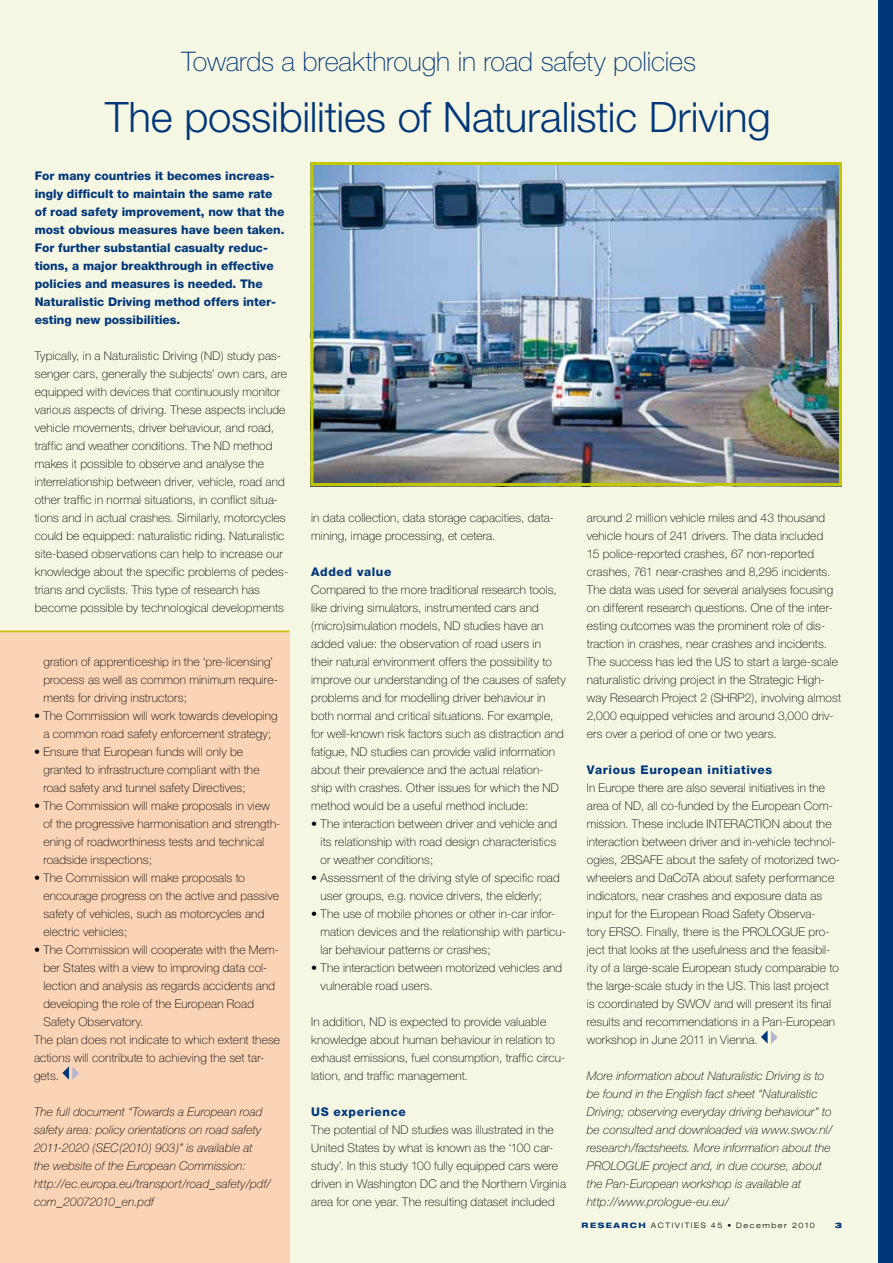
<style>
.page{position:relative;width:893px;height:1263px;background:#fff}
.page>*{position:absolute;margin:0;border:0;box-sizing:border-box;transform-origin:0 0}
.t1{font:300 42px "Helvetica Neue CE";letter-spacing:-.005em;color:#00377a}
.t2{font:100 27px "Helvetica Neue CE";letter-spacing:-.005em;color:#00377a}
.t3{font:100 12px/18px "Helvetica Neue CE";letter-spacing:.01em;color:#000}
.t4{font:italic 100 12px/18px "Helvetica Neue CE";letter-spacing:.01em;color:#000}
.t5{font:800 12px/18px "Helvetica Neue CE";color:#00377a}
.t6{font:800 12px "Helvetica Neue CE";letter-spacing:.05em;color:#00377a}
.t7{font:300 expanded 7.5px "Helvetica Neue";letter-spacing:.2em;color:#000}
.t8{font:900 expanded 7.5px "Helvetica Neue";color:#00377a}
.s1{font-weight:800;color:#00377a}
</style>
<div class="page">
<div style="left:0;top:0;width:891px;height:1263px;background:#f6f7e3"></div>
<div style="left:0;top:630px;width:289px;height:633px;background:#fbd3b5"></div>
<div style="left:878px;top:0;width:15px;height:1263px;background:#00377a"></div>
<hr style="left:0;top:631px;width:289px;height:1px;background:#c1c800">
<svg style="left:761px;top:1030px;width:17px;height:14px"></svg>
<img style="left:314px;top:166px;width:524px;height:316px">
<div style="left:310px;top:162px;width:532px;height:324px;border:3px solid #c1c800"></div>
<svg style="left:62px;top:1066px;width:17px;height:14px"></svg>
<h2 class="t2" style="left:181px;top:46px;width:516px">Towards a breakthrough in road safety policies</h2>
<h1 class="t1" style="left:105px;top:92px;width:667px">The possibilities of Naturalistic Driving</h1>
<p class="t5" style="left:35px;top:167px;width:251px">For many countries it becomes increas&shy;ingly difficult to maintain the same rate of road safety improvement, now that the most obvious measures have been taken.<br>For further substantial casualty reduc&shy;tions, a major breakthrough in effective policies and measures is needed. The Naturalistic Driving method offers inter&shy;esting new possibilities.</p>
<p class="t3" style="left:35px;top:347px;width:255px">Typically, in a Naturalistic Driving (ND) study pas&shy;senger cars, generally the subjects’ own cars, are equipped with devices that continuously monitor various aspects of driving. These aspects include vehicle movements, driver behaviour, and road, traffic and weather conditions. The ND method makes it possible to observe and analyse the interrelationship between driver, vehicle, road and other traffic in normal situations, in conflict situa&shy;tions and in actual crashes. Similarly, motorcycles could be equipped: naturalistic riding. Naturalistic site-based observations can help to increase our knowledge about the specific problems of pedes&shy;trians and cyclists. This type of research has become possible by technological developments</p>
<p class="t3" style="left:311px;top:509px;width:244px">in data collection, data storage capacities, data&shy;mining, image processing, et cetera.</p>
<p class="t6" style="left:311px;top:564px;width:82px">Added value</p>
<p class="t3" style="left:311px;top:581px;width:256px">Compared to the more traditional research tools, like driving simulators, instrumented cars and (micro)simulation models, ND studies have an added value: the observation of road users in<br>their natural environment offers the possibility to improve our understanding of the causes of safety problems and for modelling driver behaviour in both normal and critical situations. For example, for well-known risk factors such as distraction and fatigue, ND studies can provide valid information about their prevalence and the actual relation&shy;ship with crashes. Other issues for which the ND method would be a useful method include:</p>
<p class="t3" style="left:320px;top:815px;width:238px;text-align:justify;text-indent:-9px">• The interaction between driver and vehicle and its relationship with road design characteristics or weather conditions;</p>
<p class="t3" style="left:320px;top:869px;width:241px;text-indent:-9px">• Assessment of the driving style of specific road user groups, e.g. novice drivers, the elderly;</p>
<p class="t3" style="left:320px;top:905px;width:247px;text-indent:-9px">• The use of mobile phones or other in-car infor&shy;mation devices and the relationship with particu&shy;lar behaviour patterns or crashes;</p>
<p class="t3" style="left:320px;top:959px;width:243px;text-indent:-9px">• The interaction between motorized vehicles and vulnerable road users.</p>
<p class="t3" style="left:311px;top:1013px;width:256px">In addition, ND is expected to provide valuable knowledge about human behaviour in relation to exhaust emissions, fuel consumption, traffic circu&shy;lation, and traffic management.</p>
<p class="t6" style="left:311px;top:1104px;width:96px">US experience</p>
<p class="t3" style="left:311px;top:1121px;width:256px">The potential of ND studies was illustrated in the United States by what is known as the ‘100 car&shy;study’. In this study 100 fully equipped cars were driven in Washington DC and the Northern Virginia area for one year. The resulting dataset included</p>
<p class="t3" style="left:587px;top:509px;width:256px">around 2 million vehicle miles and 43 thousand vehicle hours of 241 drivers. The data included<br>15 police-reported crashes, 67 non-reported crashes, 761 near-crashes and 8,295 incidents.<br>The data was used for several analyses focusing on different research questions. One of the inter&shy;esting outcomes was the prominent role of dis&shy;traction in crashes, near crashes and incidents.<br>The success has led the US to start a large-scale naturalistic driving project in the Strategic High&shy;way Research Project 2 (SHRP2), involving almost 2,000 equipped vehicles and around 3,000 driv&shy;ers over a period of one or two years.</p>
<p class="t6" style="left:587px;top:762px;width:187px">Various European initiatives</p>
<p class="t3" style="left:587px;top:779px;width:255px">In Europe there are also several initiatives in the area of ND, all co-funded by the European Com&shy;mission. These include INTERACTION about the interaction between driver and in-vehicle technol&shy;ogies, 2BSAFE about the safety of motorized two&shy;wheelers and DaCoTA about safety performance indicators, near crashes and exposure data as input for the European Road Safety Observa-<br>tory ERSO. Finally, there is the PROLOGUE pro&shy;ject that looks at the usefulness and the feasibil&shy;ity of a large-scale European study comparable to the large-scale study in the US. This last project<br>is coordinated by SWOV and will present its final results and recommendations in a Pan-European workshop in June 2011 in Vienna.</p>
<p class="t4" style="left:587px;top:1067px;width:247px">More information about Naturalistic Driving is to be found in the English fact sheet “Naturalistic Driving; observing everyday driving behaviour” to be consulted and downloaded via www.swov.nl/ research/factsheets. More information about the PROLOGUE project and, in due course, about the Pan-European workshop is available at http://www.prologue-eu.eu/</p>
<p class="t3" style="left:43px;top:653px;width:236px">gration of apprenticeship in the ‘pre-licensing’ process as well as common minimum require&shy;ments for driving instructors;</p>
<p class="t3" style="left:34px;top:707px;width:245px;text-align:center">• The Commission will work towards developing a common road safety enforcement strategy;</p>
<p class="t3" style="left:43px;top:743px;width:218px;text-indent:-9px">• Ensure that European funds will only be granted to infrastructure compliant with the road safety and tunnel safety Directives;</p>
<p class="t3" style="left:43px;top:797px;width:239px;text-indent:-9px">• The Commission will make proposals in view of the progressive harmonisation and strength&shy;ening of roadworthiness tests and technical roadside inspections;</p>
<p class="t3" style="left:43px;top:869px;width:237px;text-indent:-9px">• The Commission will make proposals to encourage progress on the active and passive safety of vehicles, such as motorcycles and electric vehicles;</p>
<p class="t3" style="left:34px;top:941px;width:247px">• The Commission will cooperate with the Mem-</p>
<p class="t3" style="left:43px;top:959px;width:226px">ber States with a view to improving data col-</p>
<p class="t3" style="left:43px;top:977px;width:233px">lection and analysis as regards accidents and</p>
<p class="t3" style="left:43px;top:995px;width:212px">developing the role of the European Road</p>
<p class="t3" style="left:43px;top:1013px;width:102px">Safety Observatory.</p>
<p class="t3" style="left:34px;top:1031px;width:248px">The plan does not indicate to which extent these</p>
<p class="t3" style="left:34px;top:1049px;width:232px">actions will contribute to achieving the set tar-</p>
<p class="t3" style="left:34px;top:1067px;width:27px">gets.</p>
<p class="t4" style="left:34px;top:1103px;width:238px">The full document “Towards a European road safety area: policy orientations on road safety 2011-2020 (SEC(2010) 903)” is available at the website of the European Commission: http://ec.europa.eu/transport/road_safety/pdf/ com_20072010_en.pdf</p>
<p class="t7" style="left:582px;top:1221px;width:235px"><span class="s1">RESEARCH</span> ACTIVITIES 45 • December 2010</p>
<p class="t8" style="left:835px;top:1220px;width:9px">3</p>
</div>
